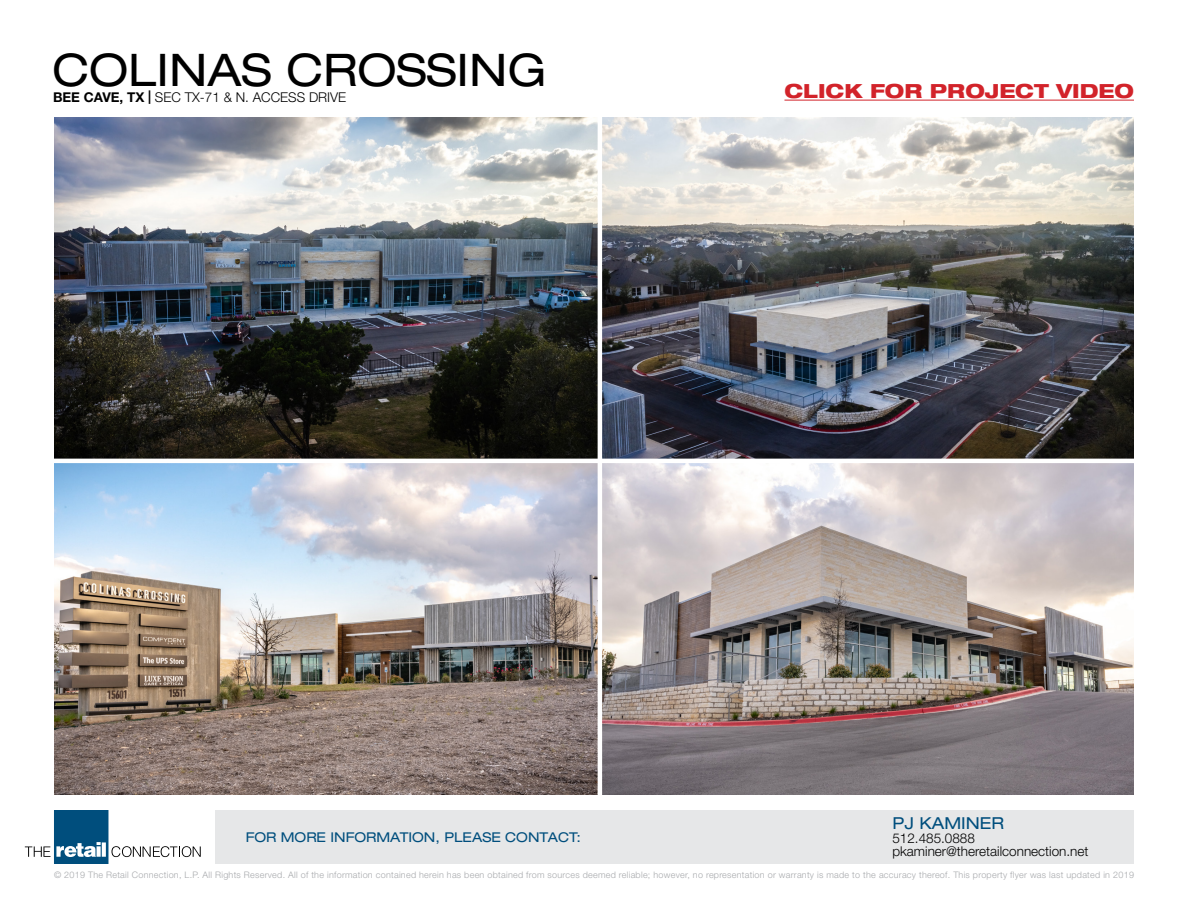
<style>
.page{position:relative;width:1188px;height:918px;background:#fff}
.page>*{position:absolute;margin:0;border:0;box-sizing:border-box;transform-origin:0 0}
.t1{font:expanded 45px "Helvetica Neue LT Std";color:#000}
.t2{font:800 expanded 19.5px "Helvetica Neue LT Std";color:#d2232a}
.t3{font:expanded 16.5px "Helvetica Neue LT Std";color:#004e7d}
.t4{font:300 13.5px/13.5px "Helvetica Neue LT Std";color:#000}
.t5{font:expanded 13.5px "Helvetica Neue LT Std";color:#004e7d}
.t6{font:300 9px "Helvetica Neue LT Std";letter-spacing:.03em;color:#a7a9ac}
.s1{font-weight:700}
</style>
<div class="page">
<svg style="left:25px;top:810px;width:176px;height:54px"></svg>
<div style="left:216px;top:810px;width:918px;height:54px;background:#e6e7e8"></div>
<hr style="left:784px;top:100px;width:350px;height:1px;background:#d2232a">
<img style="left:54px;top:117px;width:1080px;height:678px">
<hr style="left:598px;top:113px;width:4px;height:687px;background:#fff">
<hr style="left:40px;top:459px;width:1099px;height:4px;background:#fff">
<h1 class="t1" style="left:52px;top:43px;width:496px">COLINAS CROSSING</h1>
<h3 class="t4" style="left:53px;top:90px;width:295px"><span class="s1">BEE CAVE, TX |</span> SEC TX-71 &amp; N. ACCESS DRIVE</h3>
<h2 class="t2" style="left:784px;top:79px;width:351px">CLICK FOR PROJECT VIDEO</h2>
<h3 class="t5" style="left:246px;top:829px;width:337px">FOR MORE INFORMATION, PLEASE CONTACT:</h3>
<h3 class="t3" style="left:892px;top:814px;width:113px">PJ KAMINER</h3>
<h3 class="t4" style="left:892px;top:831px;width:198px">512.485.0888 pkaminer@theretailconnection.net</h3>
<p class="t6" style="left:54px;top:869px;width:1082px">© 2019 The Retail Connection, L.P. All Rights Reserved. All of the information contained herein has been obtained from sources deemed reliable; however, no representation or warranty is made to the accuracy thereof. This property flyer was last updated in 2019</p>
</div>
